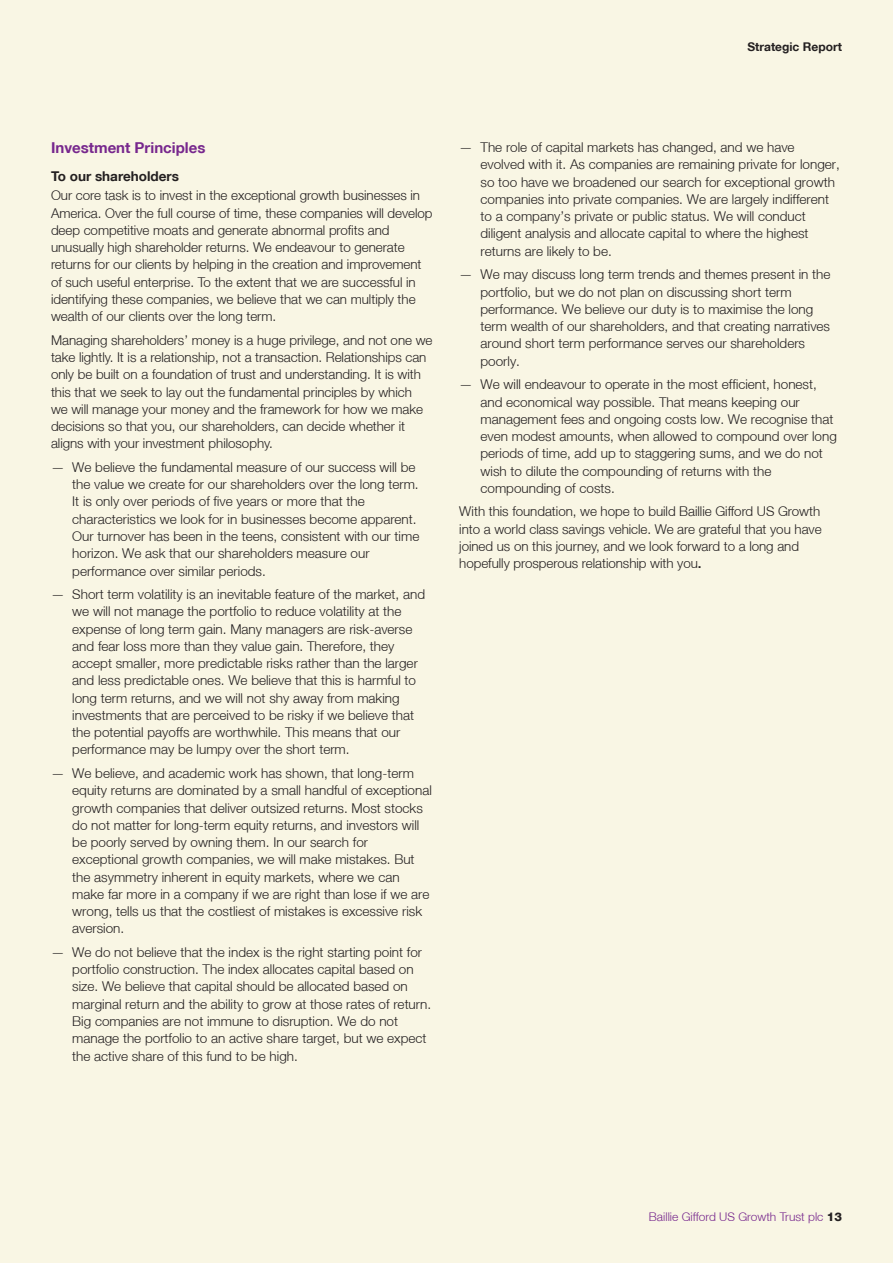
<style>
.page{position:relative;width:893px;height:1263px;background:#f9f6e4}
.page>*{position:absolute;margin:0;border:0;box-sizing:border-box;transform-origin:0 0}
.t1{font:700 15px "Helvetica Neue LT";color:#77278d}
.t2{font:300 13.5px/17.2px "Helvetica Neue LT";color:#231f20}
.t3{font:700 13.5px "Helvetica Neue LT";color:#231f20}
.t4{font:300 12px "Helvetica Neue LT";color:#77278d}
.t5{font:700 12px "Helvetica Neue LT";color:#231f20}
.s1{font-family:"Helvetica Neue LT Std";font-weight:500}
.s2{font-weight:800;color:#231f20}
</style>
<div class="page">
<p class="t5" style="left:747px;top:39px;width:96px">Strategic Report</p>
<p class="t1" style="left:51px;top:139px;width:156px">Investment Principles</p>
<p class="t3" style="left:51px;top:168px;width:130px">To our shareholders</p>
<p class="t2" style="left:51px;top:187px;width:383px">Our core task is to invest in the exceptional growth businesses in America. Over the full course of time, these companies will develop deep competitive moats and generate abnormal profits and unusually high shareholder returns. We endeavour to generate returns for our clients by helping in the creation and improvement of such useful enterprise. To the extent that we are successful in identifying these companies, we believe that we can multiply the wealth of our clients over the long term.</p>
<p class="t2" style="left:51px;top:331px;width:383px">Managing shareholders’ money is a huge privilege, and not one we take lightly. It is a relationship, not a transaction. Relationships can only be built on a foundation of trust and understanding. It is with this that we seek to lay out the fundamental principles by which<br>we will manage your money and the framework for how we make decisions so that you, our shareholders, can decide whether it aligns with your investment philosophy.</p>
<p class="t2" style="left:72px;top:458px;width:349px;text-indent:-21px">— We believe the fundamental measure of our success will be the value we create for our shareholders over the long term.<br>It is only over periods of five years or more that the characteristics we look for in businesses become apparent.<br>Our turnover has been in the teens, consistent with our time horizon. We ask that our shareholders measure our performance over similar periods.</p>
<p class="t2" style="left:72px;top:585px;width:354px;text-indent:-21px">— Short term volatility is an inevitable feature of the market, and we will not manage the portfolio to reduce volatility at the expense of long term gain. Many managers are risk-averse and fear loss more than they value gain. Therefore, they accept smaller, more predictable risks rather than the larger and less predictable ones. We believe that this is harmful to long term returns, and we will not shy away from making investments that are perceived to be risky if we believe that the potential payoffs are worthwhile. This means that our performance may be lumpy over the short term.</p>
<p class="t2" style="left:72px;top:764px;width:361px;text-indent:-21px">— We believe, and academic work has shown, that long-term equity returns are dominated by a small handful of exceptional growth companies that deliver outsized returns. Most stocks do not matter for long-term equity returns, and investors will be poorly served by owning them. In our search for exceptional growth companies, we will make mistakes. But the asymmetry inherent in equity markets, where we can make far more in a company if we are right than lose if we are wrong, tells us that the costliest of mistakes is excessive risk aversion.</p>
<p class="t2" style="left:72px;top:943px;width:360px;text-indent:-21px">— We do not believe that the index is the right starting point for portfolio construction. The index allocates capital based on size. We believe that capital should be allocated based on marginal return and the ability to grow at those rates of return.<br>Big companies are not immune to disruption. We do not manage the portfolio to an active share target, but we expect the active share of this fund to be high.</p>
<p class="t2" style="left:480px;top:138px;width:361px;text-indent:-21px">— The role of capital markets has changed, and we have evolved with it. As companies are remaining private for longer, so too have we broadened our search for exceptional growth companies into private companies. We are largely indifferent to a company’s private or public status. We will conduct diligent analysis and allocate capital to where the highest returns are likely to be.</p>
<p class="t2" style="left:480px;top:266px;width:352px;text-indent:-21px">— We may discuss long term trends and themes present in the portfolio, but we do not plan on discussing short term performance. We believe our duty is to maximise the long term wealth of our shareholders, and that creating narratives around short term performance serves our shareholders poorly.</p>
<p class="t2" style="left:480px;top:375px;width:358px;text-indent:-21px">— We will endeavour to operate in the most efficient, honest, and economical way possible. That means keeping our management fees and ongoing costs low. We recognise that even modest amounts, when allowed to compound over long periods of time, add up to staggering sums, and we do not wish to dilute the compounding of returns with the compounding of costs.</p>
<p class="t2" style="left:459px;top:503px;width:364px">With this foundation, we hope to build Baillie Gifford US Growth into a world class savings vehicle. We are grateful that you have joined us on this journey, and we look forward to a long and hopefully prosperous relationship with you<span class="s1">.</span></p>
<p class="t4" style="left:649px;top:1209px;width:194px">Baillie Gifford US Growth Trust plc <span class="s2">13</span></p>
</div>
